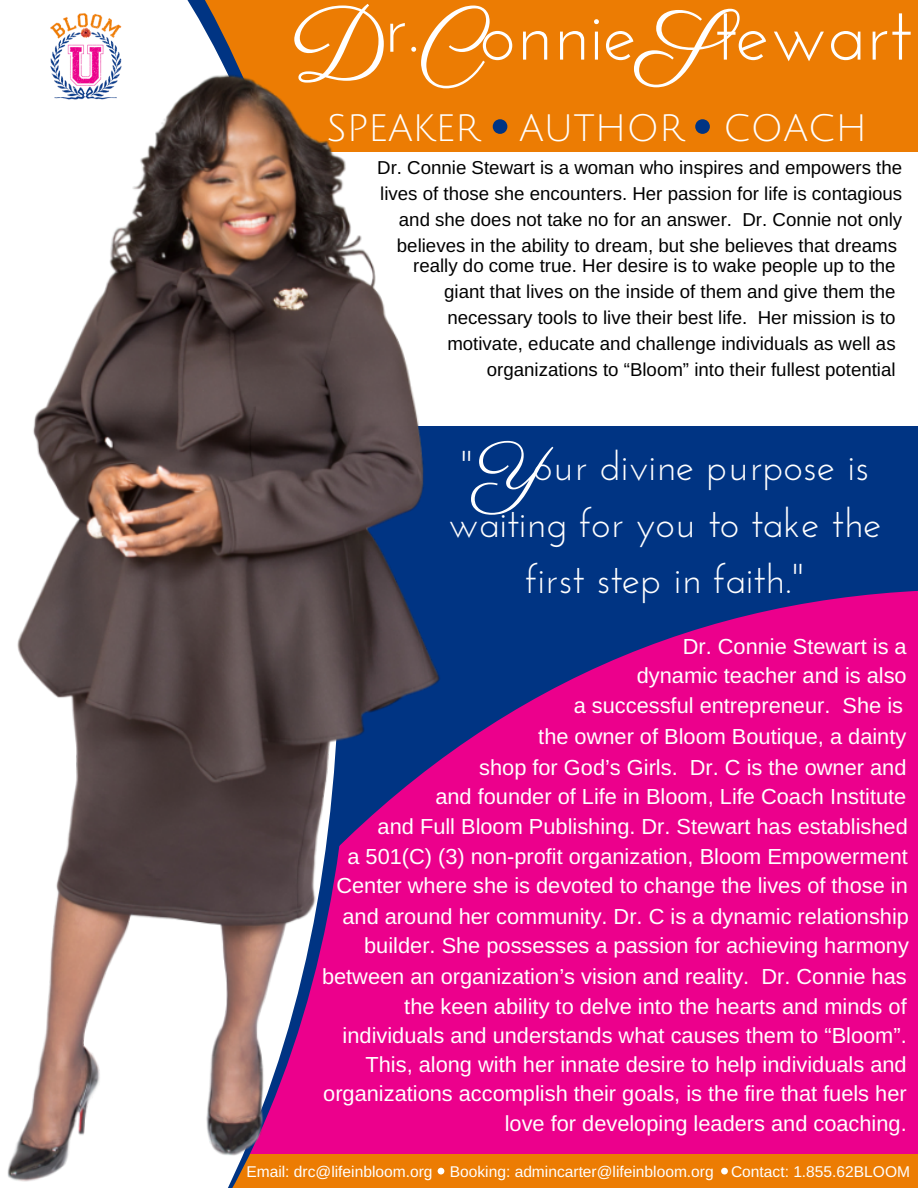
<style>
.page{position:relative;width:918px;height:1188px;background:#fff}
.page>*{position:absolute;margin:0;border:0;box-sizing:border-box;transform-origin:0 0}
.t1{font:74.7px "Josefin Sans";color:#fff}
.t2{font:68.55px "Parisienne";color:#fff}
.t3{font:40.5px "Josefin Sans";color:#fff}
.t4{font:37.35px "Julius Sans One";letter-spacing:-.005em;color:#fff}
.t5{font:21.75px/29.7px "Arimo";color:#fff;text-align:right}
.t6{font:18.75px/25.8px "Arimo";color:#000;text-align:right}
.t7{font:15.6px "Arimo";color:#fff}
.s1{font-family:"Parisienne";font-size:99.6px}
</style>
<div class="page">
<div style="left:2px;top:426px;width:916px;height:453px;background:#003483"></div>
<svg style="left:462px;top:590px;width:456px;height:564px;background:#d5058b"></svg>
<div style="left:0;top:1154px;width:918px;height:34px;background:#ec7c03"></div>
<div style="left:2px;top:0;width:916px;height:152px;background:#ec7c03"></div>
<svg style="left:0;top:0;width:241px;height:1188px;fill:#fff"></svg>
<svg style="left:493px;top:119px;width:14px;height:15px"></svg>
<svg style="left:695px;top:119px;width:15px;height:15px"></svg>
<img style="left:37px;top:8px;width:98px;height:65px">
<svg style="left:721px;top:1168px;width:7px;height:6px"></svg>
<img style="left:4px;top:73px;width:458px;height:1115px">
<h1 class="t1" style="left:291px;top:4px;width:621px"><span class="s1">D</span>r.<span class="s1">C</span>onnie<span class="s1">S</span>tewart</h1>
<h3 class="t4" style="left:327px;top:108px;width:542px">SPEAKER AUTHOR COACH</h3>
<p class="t6" style="left:377px;top:155px;width:527px">Dr. Connie Stewart is a woman who inspires and empowers the lives of those she encounters. Her passion for life is contagious and she does not take no for an answer. Dr. Connie not only believes in the ability to dream, but she believes that dreams</p>
<p class="t6" style="left:413px;top:253px;width:484px">really do come true. Her desire is to wake people up to the giant that lives on the inside of them and give them the necessary tools to live their best life. Her mission is to motivate, educate and challenge individuals as well as organizations to “Bloom” into their fullest potential</p>
<h2 class="t2" style="left:476px;top:427px;width:69px">Y</h2>
<h3 class="t3" style="left:460px;top:450px;width:14px">"</h3>
<h3 class="t3" style="left:534px;top:450px;width:337px">our divine purpose is</h3>
<h3 class="t3" style="left:448px;top:506px;width:435px">waiting for you to take the</h3>
<h3 class="t3" style="left:525px;top:562px;width:280px">first step in faith."</h3>
<p class="t5" style="left:479px;top:631px;width:429px;line-height:30.3px">Dr. Connie Stewart is a<br>dynamic teacher and is also<br>a successful entrepreneur. She is<br>the owner of Bloom Boutique, a dainty<br>shop for God’s Girls. Dr. C is the owner and</p>
<p class="t5" style="left:336px;top:782px;width:574px">and founder of Life in Bloom, Life Coach Institute<br>and Full Bloom Publishing. Dr. Stewart has established<br>a 501(C) (3) non-profit organization, Bloom Empowerment Center where she is devoted to change the lives of those in and around her community. Dr. C is a dynamic relationship builder. She possesses a passion for achieving harmony</p>
<p class="t5" style="left:322px;top:962px;width:586px;line-height:29.2px">between an organization’s vision and reality. Dr. Connie has the keen ability to delve into the hearts and minds of individuals and understands what causes them to “Bloom”.<br>This, along with her innate desire to help individuals and organizations accomplish their goals, is the fire that fuels her love for developing leaders and coaching.</p>
<p class="t7" style="left:246px;top:1163px;width:665px">Email: drc@lifeinbloom.org Booking: admincarter@lifeinbloom.org Contact: 1.855.62BLOOM</p>
</div>
